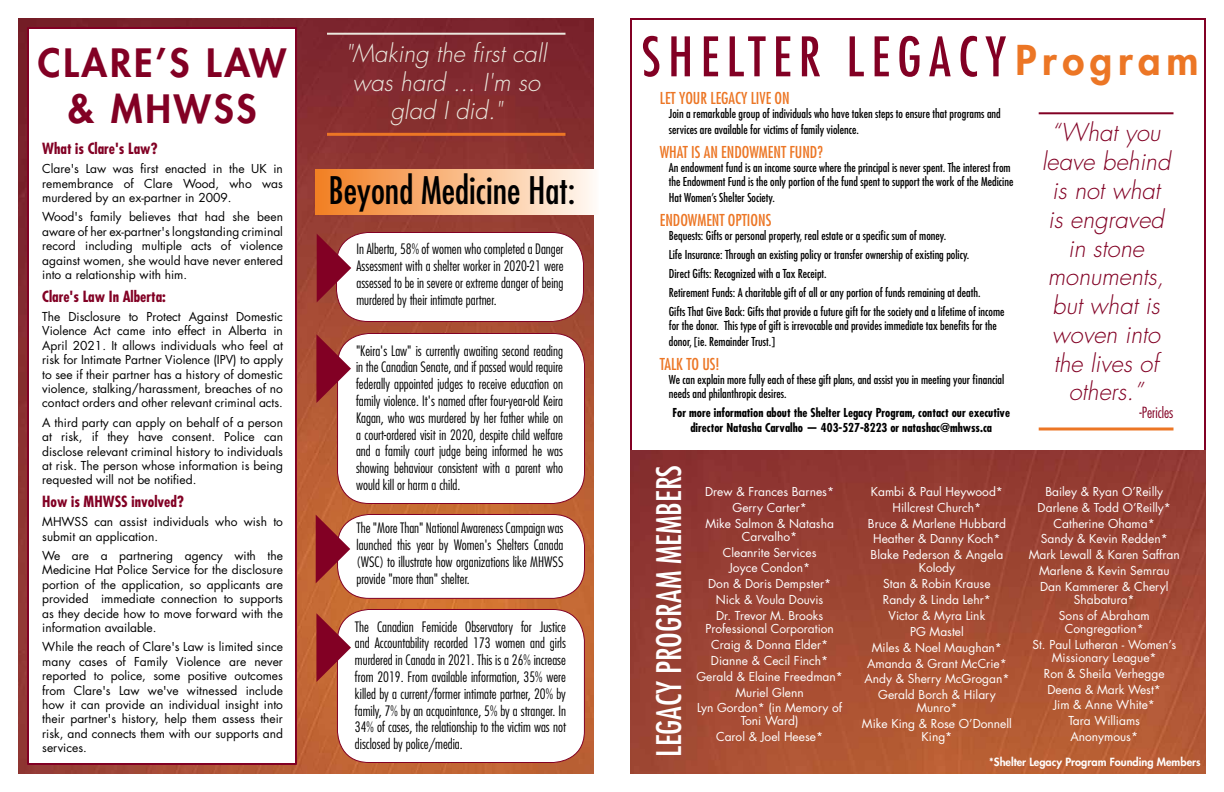
<style>
.page{position:relative;width:1224px;height:792px;background:#fff}
.page>*{position:absolute;margin:0;border:0;box-sizing:border-box;transform-origin:0 0}
.t1{font:condensed 53px "Futura Std";letter-spacing:.14em;color:#820024}
.t2{font:800 40px "Futura Std";letter-spacing:.14em;color:#ec7625}
.t3{font:800 38px/45.6px "Futura Std";letter-spacing:.075em;color:#820024;text-align:center}
.t4{font:condensed 37px "Futura Std";color:#000}
.t5{font:condensed 33px "Futura Std";color:#fff}
.t6{font:italic 300 24px/28.8px "Futura Std";color:#820024;text-align:center}
.t7{font:italic 300 24px/28.8px "Futura Std";color:#ebe8de;text-align:center}
.t8{font:condensed 16px "Futura Std";color:#ec7625}
.t9{font:700 condensed 15px "Futura Std";color:#820024}
.t10{font:300 condensed 15px "Futura Std";color:#820024}
.t11{font:300 condensed 14px/16.8px "Futura Std";color:#000;text-align:justify}
.t12{font:12px/14.4px "Futura Std";color:#000;text-align:justify}
.t13{font:condensed 12px/18.9px "Futura Std";color:#000}
.t14{font:12px/15.9px "Futura Std";color:#fff;text-align:center}
.t15{font:700 condensed 12px/14.4px "Futura Std";color:#000;text-align:center}
.t16{font:800 11px "Futura Std";color:#fff}
</style>
<div class="page">
<img style="left:18px;top:18px;width:576px;height:756px">
<div style="left:27px;top:27px;width:270px;height:738px;background:#fff;border:2px solid #820024"></div>
<img style="left:630px;top:450px;width:576px;height:324px">
<hr style="left:1039px;top:112px;width:134px;height:2px;background:#820024">
<hr style="left:1039px;top:427px;width:134px;height:3px;background:#ec7625">
<hr style="left:327px;top:33px;width:239px;height:2px;background:#ebe8de">
<hr style="left:327px;top:133px;width:239px;height:3px;background:#ec7625">
<div style="left:337px;top:232px;width:246px;height:90px;background:#fff;border-radius:32px"></div>
<div style="left:336px;top:232px;width:248px;height:90px;border:1px solid #820024;border-radius:32px"></div>
<svg style="left:317px;top:234px;width:34px;height:68px"></svg>
<div style="left:338px;top:334px;width:247px;height:170px;background:#fff;border-radius:32px"></div>
<div style="left:337px;top:333px;width:248px;height:171px;border:1px solid #820024;border-radius:32px"></div>
<svg style="left:316px;top:334px;width:35px;height:69px"></svg>
<div style="left:337px;top:610px;width:247px;height:152px;background:#fff;border-radius:32px"></div>
<div style="left:337px;top:609px;width:248px;height:154px;border:1px solid #820024;border-radius:32px"></div>
<svg style="left:316px;top:613px;width:35px;height:69px"></svg>
<div style="left:338px;top:514px;width:247px;height:84px;background:#fff;border-radius:31px"></div>
<div style="left:337px;top:514px;width:248px;height:85px;border:1px solid #820024;border-radius:31px"></div>
<svg style="left:316px;top:515px;width:34px;height:68px"></svg>
<div style="left:315px;top:169px;width:283px;height:46px;background:linear-gradient(to right,#f27d1f,#fff9f1)"></div>
<h3 class="t3" style="left:38px;top:40px;width:250px">CLARE’S LAW &amp; MHWSS</h3>
<p class="t9" style="left:42px;top:140px;width:117px">What is Clare's Law?</p>
<p class="t12" style="left:42px;top:162px;width:242px">Clare's Law was first enacted in the UK in remembrance of Clare Wood, who was murdered by an ex-partner in 2009.</p>
<p class="t12" style="left:42px;top:210px;width:242px">Wood's family believes that had she been aware of her ex-partner's longstanding criminal record including multiple acts of violence against women, she would have never entered into a relationship with him.</p>
<p class="t9" style="left:42px;top:287px;width:125px">Clare's Law In Alberta:</p>
<p class="t12" style="left:42px;top:309px;width:242px">The Disclosure to Protect Against Domestic Violence Act came into effect in Alberta in April 2021. It allows individuals who feel at risk for Intimate Partner Violence (IPV) to apply to see if their partner has a history of domestic violence, stalking/harassment, breaches of no contact orders and other relevant criminal acts.</p>
<p class="t12" style="left:42px;top:415px;width:242px">A third party can apply on behalf of a person at risk, if they have consent. Police can disclose relevant criminal history to individuals at risk. The person whose information is being requested will not be notified.</p>
<p class="t9" style="left:42px;top:493px;width:143px">How is MHWSS involved?</p>
<p class="t12" style="left:42px;top:515px;width:242px">MHWSS can assist individuals who wish to submit an application.</p>
<p class="t12" style="left:42px;top:549px;width:242px">We are a partnering agency with the Medicine Hat Police Service for the disclosure portion of the application, so applicants are provided immediate connection to supports as they decide how to move forward with the information available.</p>
<p class="t12" style="left:42px;top:640px;width:242px">While the reach of Clare's Law is limited since many cases of Family Violence are never reported to police, some positive outcomes from Clare's Law we've witnessed include how it can provide an individual insight into their partner's history, help them assess their risk, and connects them with our supports and services.</p>
<h3 class="t7" style="left:346px;top:39px;width:202px">"Making the first call was hard ... I'm so glad I did."</h3>
<h3 class="t4" style="left:328px;top:168px;width:248px">Beyond Medicine Hat:</h3>
<p class="t11" style="left:356px;top:241px;width:209px">In Alberta, 58% of women who completed a Danger Assessment with a shelter worker in 2020-21 were assessed to be in severe or extreme danger of being murdered by their intimate partner.</p>
<p class="t11" style="left:356px;top:342px;width:209px">"Keira's Law" is currently awaiting second reading in the Canadian Senate, and if passed would require federally appointed judges to receive education on family violence. It's named after four-year-old Keira Kagan, who was murdered by her father while on a court-ordered visit in 2020, despite child welfare and a family court judge being informed he was showing behaviour consistent with a parent who would kill or harm a child.</p>
<p class="t11" style="left:356px;top:520px;width:208px">The "More Than" National Awareness Campaign was launched this year by Women's Shelters Canada (WSC) to illustrate how organizations like MHWSS provide "more than" shelter.</p>
<p class="t11" style="left:355px;top:618px;width:213px">The Canadian Femicide Observatory for Justice and Accountability recorded 173 women and girls murdered in Canada in 2021. This is a 26% increase from 2019. From available information, 35% were killed by a current/former intimate partner, 20% by family, 7% by an acquaintance, 5% by a stranger. In 34% of cases, the relationship to the victim was not disclosed by police/media.</p>
<h1 class="t1" style="left:642px;top:25px;width:366px">SHELTER LEGACY</h1>
<h3 class="t8" style="left:660px;top:88px;width:131px">LET YOUR LEGACY LIVE ON</h3>
<p class="t13" style="left:669px;top:106px;width:333px;line-height:15.6px">Join a remarkable group of individuals who have taken steps to ensure that programs and services are available for victims of family violence.</p>
<h3 class="t8" style="left:660px;top:142px;width:165px">WHAT IS AN ENDOWMENT FUND?</h3>
<p class="t13" style="left:669px;top:160px;width:346px;line-height:14.4px">An endowment fund is an income source where the principal is never spent. The interest from the Endowment Fund is the only portion of the fund spent to support the work of the Medicine</p>
<p class="t13" style="left:669px;top:188px;width:108px">Hat Women’s Shelter Society.</p>
<h3 class="t8" style="left:660px;top:210px;width:113px">ENDOWMENT OPTIONS</h3>
<p class="t13" style="left:669px;top:226px;width:337px">Bequests: Gifts or personal property, real estate or a specific sum of money.<br>Life Insurance: Through an existing policy or transfer ownership of existing policy.<br>Direct Gifts: Recognized with a Tax Receipt.<br>Retirement Funds: A charitable gift of all or any portion of funds remaining at death.<br>Gifts That Give Back: Gifts that provide a future gift for the society and a lifetime of income</p>
<p class="t13" style="left:669px;top:318px;width:330px;line-height:15.6px">for the donor. This type of gift is irrevocable and provides immediate tax benefits for the donor, [ie. Remainder Trust.]</p>
<h3 class="t8" style="left:660px;top:354px;width:61px">TALK TO US!</h3>
<p class="t13" style="left:669px;top:372px;width:337px;line-height:14.4px">We can explain more fully each of these gift plans, and assist you in meeting your financial needs and philanthropic desires.</p>
<p class="t15" style="left:673px;top:406px;width:339px">For more information about the Shelter Legacy Program, contact our executive director Natasha Carvalho — 403-527-8223 or natashac@mhwss.ca</p>
<h3 class="t5" style="left:649px;top:757px;width:294px;rotate:-90deg">LEGACY PROGRAM MEMBERS</h3>
<h2 class="t2" style="left:1015px;top:35px;width:185px">Program</h2>
<h3 class="t6" style="left:1042px;top:119px;width:130px">“What you leave behind is not what<br>is engraved in stone monuments, but what is woven into the lives of others.”</h3>
<p class="t10" style="left:1139px;top:404px;width:36px">-Pericles</p>
<p class="t14" style="left:1029px;top:484px;width:153px">Bailey &amp; Ryan O’Reilly<br>Darlene &amp; Todd O’Reilly*<br>Catherine Ohama*<br>Sandy &amp; Kevin Redden*<br>Mark Lewall &amp; Karen Saffran<br>Marlene &amp; Kevin Semrau<br>Dan Kammerer &amp; Cheryl</p>
<p class="t14" style="left:1059px;top:592px;width:92px">Shabatura*<br>Sons of Abraham</p>
<p class="t14" style="left:1032px;top:621px;width:145px">Congregation*<br>St. Paul Lutheran - Women’s</p>
<p class="t14" style="left:1044px;top:650px;width:122px">Missionary League*<br>Ron &amp; Sheila Verhegge<br>Deena &amp; Mark West*<br>Jim &amp; Anne White*<br>Tara Williams<br>Anonymous*</p>
<p class="t16" style="left:989px;top:755px;width:213px">*Shelter Legacy Program Founding Members</p>
<p class="t14" style="left:868px;top:484px;width:139px">Kambi &amp; Paul Heywood*<br>Hillcrest Church*<br>Bruce &amp; Marlene Hubbard<br>Heather &amp; Danny Koch*<br>Blake Pederson &amp; Angela</p>
<p class="t14" style="left:864px;top:560px;width:147px">Kolody<br>Stan &amp; Robin Krause<br>Randy &amp; Linda Lehr*<br>Victor &amp; Myra Link<br>PG Mastel<br>Miles &amp; Noel Maughan*<br>Amanda &amp; Grant McCrie*<br>Andy &amp; Sherry McGrogan*<br>Gerald Borch &amp; Hilary</p>
<p class="t14" style="left:862px;top:700px;width:151px">Munro*<br>Mike King &amp; Rose O’Donnell</p>
<p class="t14" style="left:922px;top:729px;width:32px">King*</p>
<p class="t14" style="left:705px;top:484px;width:130px">Drew &amp; Frances Barnes*<br>Gerry Carter*<br>Mike Salmon &amp; Natasha</p>
<p class="t14" style="left:708px;top:528px;width:124px">Carvalho*<br>Cleanrite Services<br>Joyce Condon*<br>Don &amp; Doris Dempster*<br>Nick &amp; Voula Douvis<br>Dr. Trevor M. Brooks</p>
<p class="t14" style="left:696px;top:621px;width:148px">Professional Corporation<br>Craig &amp; Donna Elder*<br>Dianne &amp; Cecil Finch*<br>Gerald &amp; Elaine Freedman*<br>Muriel Glenn<br>Lyn Gordon* (in Memory of</p>
<p class="t14" style="left:716px;top:713px;width:109px">Toni Ward)<br>Carol &amp; Joel Heese*</p>
</div>
